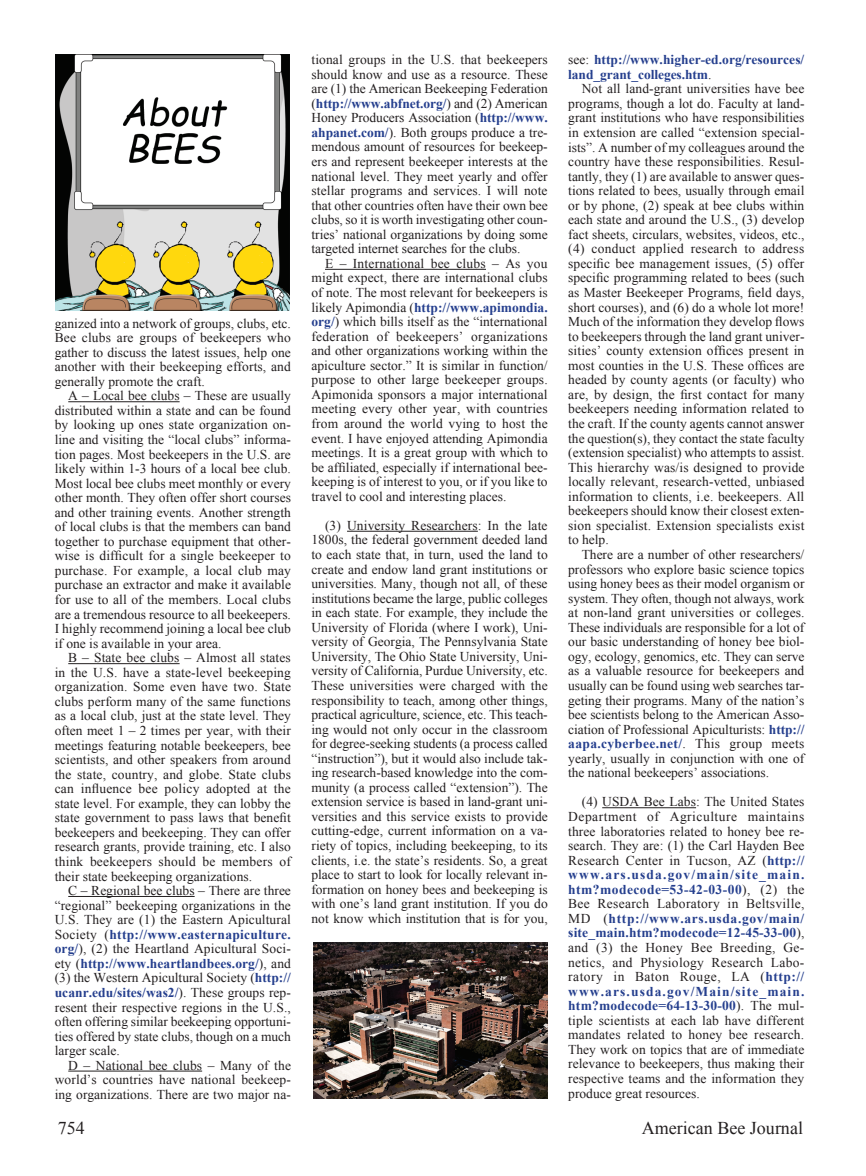
<style>
.page{position:relative;width:866px;height:1176px;background:#fff}
.page>*{position:absolute;margin:0;border:0;box-sizing:border-box;transform-origin:0 0}
.t1{font:18px "Times New Roman";color:#231f20}
.t2{font:13.5px/14.5px "Times New Roman";color:#231f20;text-align:justify}
.t3{font:700 13.5px/14.5px "Times New Roman";color:#253f8e}
.s1{font-weight:700;color:#253f8e}
.s2{font-weight:400;color:#231f20}
</style>
<div class="page">
<hr style="left:602px;top:807px;width:94px;height:1px;background:#231f20">
<hr style="left:68px;top:401px;width:112px;height:1px;background:#231f20">
<hr style="left:68px;top:663px;width:111px;height:1px;background:#231f20">
<hr style="left:68px;top:896px;width:127px;height:1px;background:#231f20">
<hr style="left:68px;top:1071px;width:134px;height:1px;background:#231f20">
<hr style="left:325px;top:269px;width:161px;height:1px;background:#231f20">
<hr style="left:347px;top:531px;width:131px;height:1px;background:#231f20">
<img style="left:313px;top:942px;width:234px;height:156px">
<img style="left:56px;top:55px;width:234px;height:256px">
<p class="t2" style="left:55px;top:316px;width:238px">ganized into a network of groups, clubs, etc.<br>Bee clubs are groups of beekeepers who gather to discuss the latest issues, help one another with their beekeeping efforts, and generally promote the craft.</p>
<p class="t2" style="left:55px;top:388px;width:238px;text-indent:14px">A – Local bee clubs – These are usually distributed within a state and can be found by looking up ones state organization on&shy;line and visiting the “local clubs” informa&shy;tion pages. Most beekeepers in the U.S. are likely within 1-3 hours of a local bee club.<br>Most local bee clubs meet monthly or every other month. They often offer short courses and other training events. Another strength of local clubs is that the members can band together to purchase equipment that other&shy;wise is difficult for a single beekeeper to purchase. For example, a local club may purchase an extractor and make it available for use to all of the members. Local clubs are a tremendous resource to all beekeepers.<br>I highly recommend joining a local bee club if one is available in your area.</p>
<p class="t2" style="left:55px;top:650px;width:238px;text-indent:14px">B – State bee clubs – Almost all states in the U.S. have a state-level beekeeping organization. Some even have two. State clubs perform many of the same functions as a local club, just at the state level. They often meet 1 – 2 times per year, with their meetings featuring notable beekeepers, bee scientists, and other speakers from around the state, country, and globe. State clubs can influence bee policy adopted at the state level. For example, they can lobby the state government to pass laws that benefit beekeepers and beekeeping. They can offer research grants, provide training, etc. I also think beekeepers should be members of their state beekeeping organizations.</p>
<p class="t2" style="left:55px;top:883px;width:238px;text-indent:14px">C – Regional bee clubs – There are three “regional” beekeeping organizations in the U.S. They are (1) the Eastern Apicultural Society (<span class="s1">http://www.easternapiculture. org/</span>), (2) the Heartland Apicultural Soci&shy;ety (<span class="s1">http://www.heartlandbees.org/</span>), and (3) the Western Apicultural Society (<span class="s1">http:// ucanr.edu/sites/was2/</span>). These groups rep&shy;resent their respective regions in the U.S., often offering similar beekeeping opportuni&shy;ties offered by state clubs, though on a much larger scale.</p>
<p class="t2" style="left:55px;top:1058px;width:238px;text-indent:14px">D – National bee clubs – Many of the world’s countries have national beekeep&shy;ing organizations. There are two major na-</p>
<p class="t2" style="left:311px;top:52px;width:238px">tional groups in the U.S. that beekeepers should know and use as a resource. These are (1) the American Beekeeping Federation (<span class="s1">http://www.abfnet.org/</span>) and (2) American Honey Producers Association (<span class="s1">http://www. ahpanet.com/</span>). Both groups produce a tre&shy;mendous amount of resources for beekeep&shy;ers and represent beekeeper interests at the national level. They meet yearly and offer stellar programs and services. I will note that other countries often have their own bee clubs, so it is worth investigating other coun&shy;tries’ national organizations by doing some targeted internet searches for the clubs.</p>
<p class="t2" style="left:311px;top:256px;width:238px;text-indent:14px">E – International bee clubs – As you might expect, there are international clubs of note. The most relevant for beekeepers is likely Apimondia (<span class="s1">http://www.apimondia. org/</span>) which bills itself as the “international federation of beekeepers’ organizations and other organizations working within the apiculture sector.” It is similar in function/ purpose to other large beekeeper groups.<br>Apimonida sponsors a major international meeting every other year, with countries from around the world vying to host the event. I have enjoyed attending Apimondia meetings. It is a great group with which to be affiliated, especially if international bee&shy;keeping is of interest to you, or if you like to travel to cool and interesting places.</p>
<p class="t2" style="left:311px;top:518px;width:238px;text-indent:14px">(3) University Researchers: In the late 1800s, the federal government deeded land to each state that, in turn, used the land to create and endow land grant institutions or universities. Many, though not all, of these institutions became the large, public colleges in each state. For example, they include the University of Florida (where I work), Uni&shy;versity of Georgia, The Pennsylvania State University, The Ohio State University, Uni&shy;versity of California, Purdue University, etc.<br>These universities were charged with the responsibility to teach, among other things, practical agriculture, science, etc. This teach&shy;ing would not only occur in the classroom for degree-seeking students (a process called “instruction”), but it would also include tak&shy;ing research-based knowledge into the com&shy;munity (a process called “extension”). The extension service is based in land-grant uni&shy;versities and this service exists to provide cutting-edge, current information on a va&shy;riety of topics, including beekeeping, to its clients, i.e. the state’s residents. So, a great place to start to look for locally relevant in&shy;formation on honey bees and beekeeping is with one’s land grant institution. If you do not know which institution that is for you,</p>
<p class="t3" style="left:568px;top:52px;width:237px"><span class="s2">see:</span> http://www.higher-ed.org/resources/ land_grant_colleges.htm<span class="s2">.</span></p>
<p class="t2" style="left:568px;top:81px;width:238px;text-indent:14px">Not all land-grant universities have bee programs, though a lot do. Faculty at land&shy;grant institutions who have responsibilities in extension are called “extension special&shy;ists”. A number of my colleagues around the country have these responsibilities. Resul&shy;tantly, they (1) are available to answer ques&shy;tions related to bees, usually through email or by phone, (2) speak at bee clubs within each state and around the U.S., (3) develop fact sheets, circulars, websites, videos, etc., (4) conduct applied research to address specific bee management issues, (5) offer specific programming related to bees (such as Master Beekeeper Programs, field days, short courses), and (6) do a whole lot more!<br>Much of the information they develop flows to beekeepers through the land grant univer&shy;sities’ county extension offices present in most counties in the U.S. These offices are headed by county agents (or faculty) who are, by design, the first contact for many beekeepers needing information related to the craft. If the county agents cannot answer the question(s), they contact the state faculty (extension specialist) who attempts to assist.<br>This hierarchy was/is designed to provide locally relevant, research-vetted, unbiased information to clients, i.e. beekeepers. All beekeepers should know their closest exten&shy;sion specialist. Extension specialists exist to help.</p>
<p class="t2" style="left:568px;top:547px;width:238px;text-indent:14px">There are a number of other researchers/ professors who explore basic science topics using honey bees as their model organism or system. They often, though not always, work at non-land grant universities or colleges.<br>These individuals are responsible for a lot of our basic understanding of honey bee biol&shy;ogy, ecology, genomics, etc. They can serve as a valuable resource for beekeepers and usually can be found using web searches tar&shy;geting their programs. Many of the nation’s bee scientists belong to the American Asso&shy;ciation of Professional Apiculturists: <span class="s1">http:// aapa.cyberbee.net/</span>. This group meets yearly, usually in conjunction with one of the national beekeepers’ associations.</p>
<p class="t2" style="left:568px;top:794px;width:238px;text-indent:14px">(4) USDA Bee Labs: The United States Department of Agriculture maintains three laboratories related to honey bee re&shy;search. They are: (1) the Carl Hayden Bee Research Center in Tucson, AZ (<span class="s1">http:// www.ars.usda.gov/main/site_main. htm?modecode=53-42-03-00</span>), (2) the Bee Research Laboratory in Beltsville, MD (<span class="s1">http://www.ars.usda.gov/main/ site_main.htm?modecode=12-45-33-00</span>), and (3) the Honey Bee Breeding, Ge&shy;netics, and Physiology Research Labo&shy;ratory in Baton Rouge, LA (<span class="s1">http:// www.ars.usda.gov/Main/site_main. htm?modecode=64-13-30-00</span>). The mul&shy;tiple scientists at each lab have different mandates related to honey bee research.<br>They work on topics that are of immediate relevance to beekeepers, thus making their respective teams and the information they produce great resources.</p>
<h1 class="t1" style="left:58px;top:1116px;width:28px">754</h1>
<h1 class="t1" style="left:642px;top:1116px;width:162px">American Bee Journal</h1>
</div>
